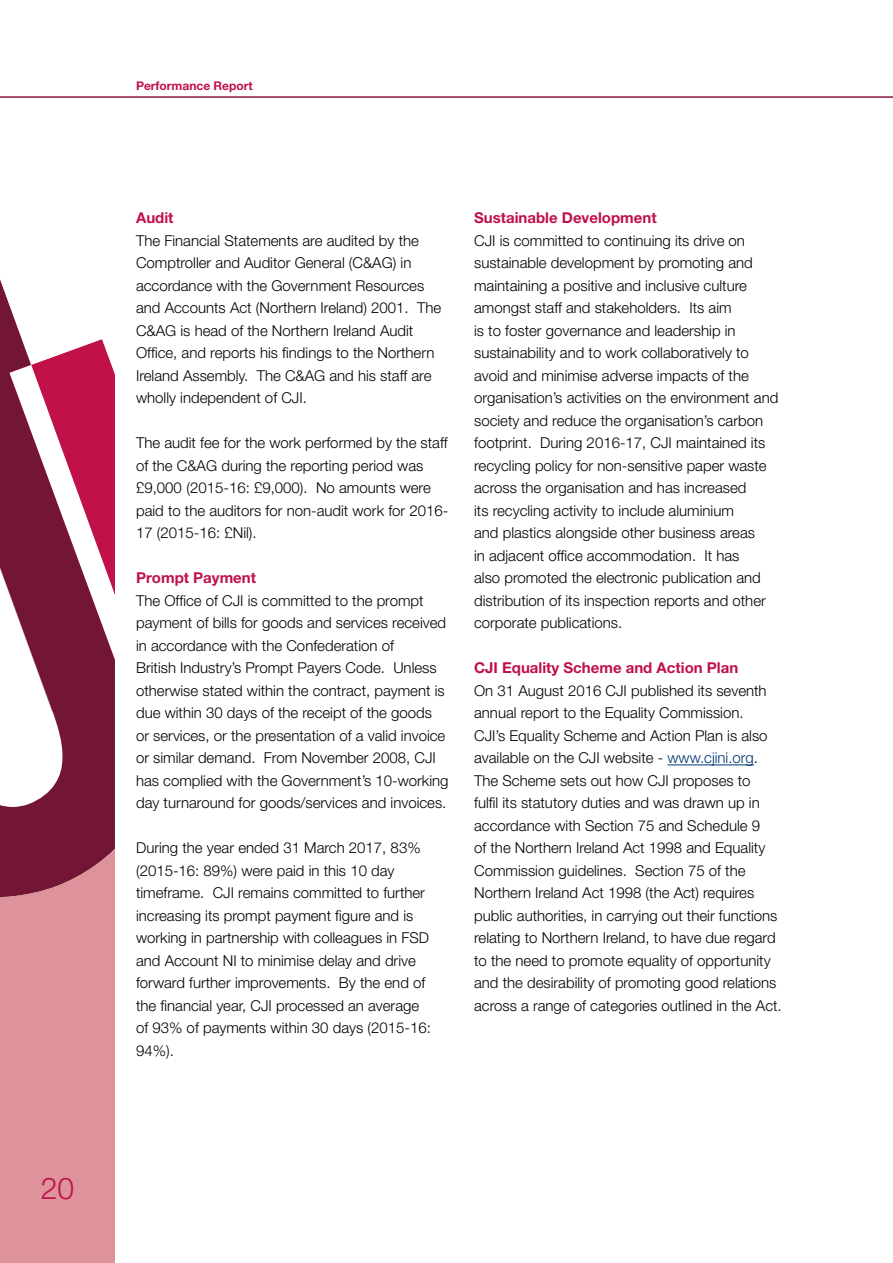
<style>
.page{position:relative;width:893px;height:1263px;background:#fff}
.page>*{position:absolute;margin:0;border:0;box-sizing:border-box;transform-origin:0 0}
.t1{font:300 30px "Helvetica Neue LT Std";color:#c01149}
._1_0_Body{font:300 15px/22.5px "Helvetica Neue LT Pro";color:#000}
._3_0_Sub_Head{font:700 15px "Helvetica Neue LT Pro";color:#c01149}
.t2{font:700 12px "Helvetica Neue LT Std";color:#c01149}
.s1{color:#003671}
</style>
<div class="page">
<div style="left:0;top:1049px;width:115px;height:214px;background:#de939a"></div>
<div style="left:0;top:897px;width:115px;height:152px;background:#de939a"></div>
<svg style="left:9px;top:775px;width:106px;height:255px;fill:#de939a"></svg>
<svg style="left:0;top:279px;width:115px;height:496px"></svg>
<hr style="left:0;top:96px;width:893px;height:2px;background:#851a3e">
<hr style="left:667px;top:764px;width:87px;height:1px;background:#003671">
<h1 class="t1" style="left:41px;top:1170px;width:35px">20</h1>
<p class="t2" style="left:136px;top:78px;width:118px">Performance Report</p>
<p class="_3_0_Sub_Head" style="left:136px;top:209px;width:39px">Audit</p>
<p class="_1_0_Body" style="left:136px;top:229px;width:307px">The Financial Statements are audited by the Comptroller and Auditor General (C&amp;AG) in accordance with the Government Resources and Accounts Act (Northern Ireland) 2001. The C&amp;AG is head of the Northern Ireland Audit Office, and reports his findings to the Northern Ireland Assembly. The C&amp;AG and his staff are wholly independent of CJI.</p>
<p class="_1_0_Body" style="left:136px;top:431px;width:314px">The audit fee for the work performed by the staff of the C&amp;AG during the reporting period was £9,000 (2015-16: £9,000). No amounts were paid to the auditors for non-audit work for 2016- 17 (2015-16: £Nil).</p>
<p class="_3_0_Sub_Head" style="left:136px;top:569px;width:121px">Prompt Payment</p>
<p class="_1_0_Body" style="left:136px;top:589px;width:314px">The Office of CJI is committed to the prompt payment of bills for goods and services received in accordance with the Confederation of<br>British Industry’s Prompt Payers Code. Unless otherwise stated within the contract, payment is due within 30 days of the receipt of the goods or services, or the presentation of a valid invoice or similar demand. From November 2008, CJI has complied with the Government’s 10-working day turnaround for goods/services and invoices.</p>
<p class="_1_0_Body" style="left:136px;top:836px;width:296px">During the year ended 31 March 2017, 83% (2015-16: 89%) were paid in this 10 day timeframe. CJI remains committed to further increasing its prompt payment figure and is working in partnership with colleagues in FSD and Account NI to minimise delay and drive forward further improvements. By the end of the financial year, CJI processed an average of 93% of payments within 30 days (2015-16:<br>94%).</p>
<p class="_3_0_Sub_Head" style="left:474px;top:209px;width:184px">Sustainable Development</p>
<p class="_1_0_Body" style="left:474px;top:229px;width:306px">CJI is committed to continuing its drive on sustainable development by promoting and maintaining a positive and inclusive culture amongst staff and stakeholders. Its aim<br>is to foster governance and leadership in sustainability and to work collaboratively to avoid and minimise adverse impacts of the organisation’s activities on the environment and society and reduce the organisation’s carbon footprint. During 2016-17, CJI maintained its recycling policy for non-sensitive paper waste across the organisation and has increased<br>its recycling activity to include aluminium<br>and plastics alongside other business areas<br>in adjacent office accommodation. It has<br>also promoted the electronic publication and distribution of its inspection reports and other corporate publications.</p>
<p class="_3_0_Sub_Head" style="left:474px;top:659px;width:266px">CJI Equality Scheme and Action Plan</p>
<p class="_1_0_Body" style="left:474px;top:679px;width:309px">On 31 August 2016 CJI published its seventh annual report to the Equality Commission.<br>CJI’s Equality Scheme and Action Plan is also available on the CJI website - <span class="s1">www.cjini.org</span>.<br>The Scheme sets out how CJI proposes to<br>fulfil its statutory duties and was drawn up in accordance with Section 75 and Schedule 9<br>of the Northern Ireland Act 1998 and Equality Commission guidelines. Section 75 of the Northern Ireland Act 1998 (the Act) requires public authorities, in carrying out their functions relating to Northern Ireland, to have due regard to the need to promote equality of opportunity and the desirability of promoting good relations across a range of categories outlined in the Act.</p>
</div>
